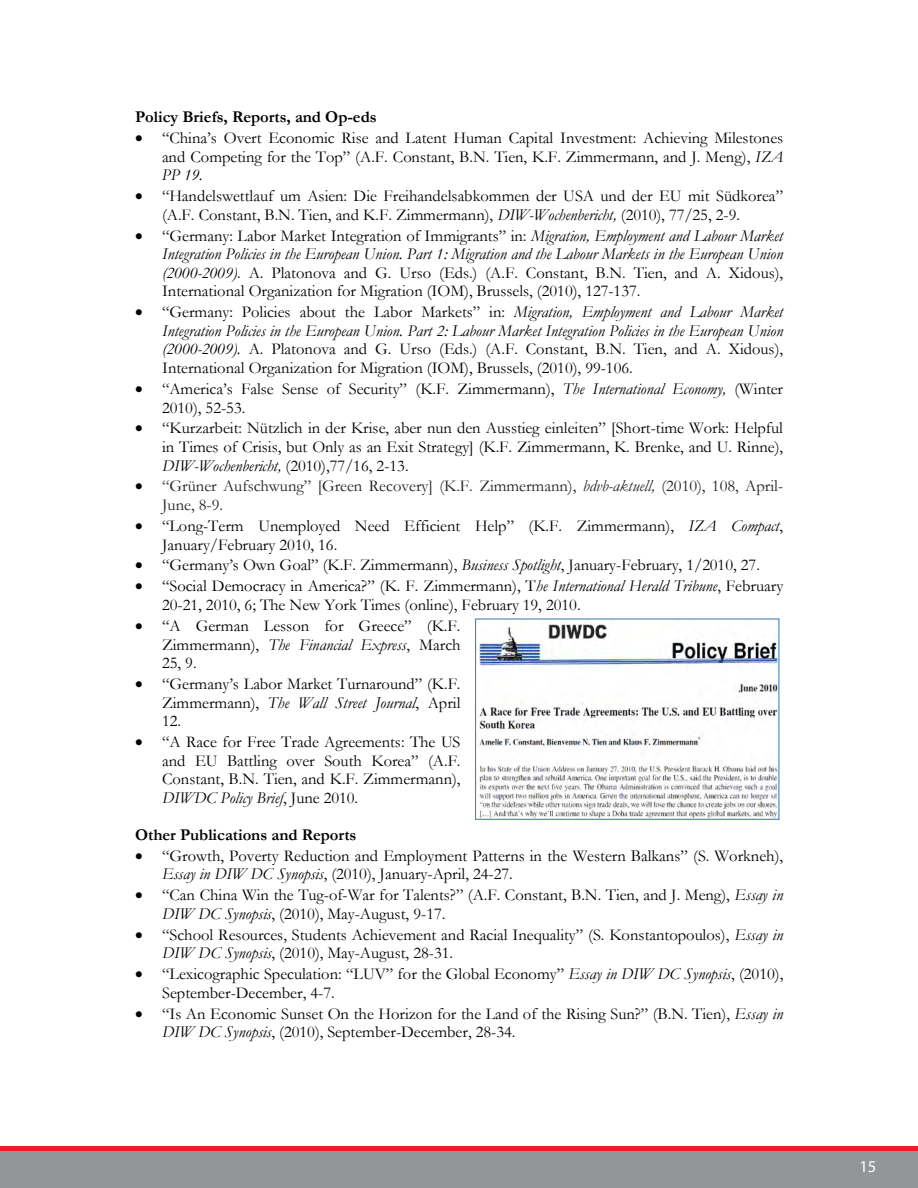
<style>
.page{position:relative;width:918px;height:1188px;background:#fff}
.page>*{position:absolute;margin:0;border:0;box-sizing:border-box;transform-origin:0 0}
.t1{font:16.5px/18.6px "Garamond";color:#000}
.t2{font:16.5px/18.8px "Garamond";color:#221e1f}
.t3{font:700 16.5px "Garamond";color:#000}
.t4{font:16.5px "Myriad Pro";color:#fff}
.s1{font-style:italic}
.s2{color:#000}
</style>
<div class="page">
<div style="left:0;top:1150px;width:918px;height:38px;background:#939598"></div>
<img style="left:478px;top:624px;width:299px;height:194px">
<div style="left:475px;top:618px;width:304px;height:202px;border:1px solid #4f81bd"></div>
<hr style="left:0;top:1146px;width:918px;height:4px;background:#ee1d23">
<p class="t3" style="left:135px;top:106px;width:243px">Policy Briefs, Reports, and Op-eds</p>
<p class="t1" style="left:162px;top:128px;width:623px;text-align:justify;text-indent:-27px">• “China’s Overt Economic Rise and Latent Human Capital Investment: Achieving Milestones and Competing for the Top” (A.F. Constant, B.N. Tien, K.F. Zimmermann, and J. Meng), <span class="s1">IZA PP 19.</span></p>
<p class="t1" style="left:162px;top:186px;width:623px;text-indent:-27px">• “Handelswettlauf um Asien: Die Freihandelsabkommen der USA und der EU mit Südkorea” (A.F. Constant, B.N. Tien, and K.F. Zimmermann), <span class="s1">DIW-Wochenbericht,</span> (2010), 77/25, 2-9.</p>
<p class="t1" style="left:162px;top:226px;width:623px;text-align:justify;text-indent:-27px">• “Germany: Labor Market Integration of Immigrants” in: <span class="s1">Migration, Employment and Labour Market Integration Policies in the European Union. Part 1: Migration and the Labour Markets in the European Union (2000-2009)</span>. A. Platonova and G. Urso (Eds.) (A.F. Constant, B.N. Tien, and A. Xidous), International Organization for Migration (IOM), Brussels, (2010), 127-137.</p>
<p class="t1" style="left:162px;top:302px;width:623px;text-align:justify;text-indent:-27px">• “Germany: Policies about the Labor Markets” in: <span class="s1">Migration, Employment and Labour Market Integration Policies in the European Union. Part 2: Labour Market Integration Policies in the European Union (2000-2009).</span> A. Platonova and G. Urso (Eds.) (A.F. Constant, B.N. Tien, and A. Xidous), International Organization for Migration (IOM), Brussels, (2010), 99-106.</p>
<p class="t1" style="left:162px;top:379px;width:623px;text-indent:-27px">• “America’s False Sense of Security” (K.F. Zimmermann), <span class="s1">The International Economy,</span> (Winter<br>2010), 52-53.</p>
<p class="t1" style="left:162px;top:419px;width:623px;text-align:justify;text-indent:-27px">• “Kurzarbeit: Nützlich in der Krise, aber nun den Ausstieg einleiten” [Short-time Work: Helpful in Times of Crisis, but Only as an Exit Strategy] (K.F. Zimmermann, K. Brenke, and U. Rinne), <span class="s1">DIW-Wochenbericht,</span> (2010),77/16, 2-13.</p>
<p class="t2" style="left:162px;top:476px;width:623px;text-indent:-27px"><span class="s2">•</span> “Grüner Aufschwung” [Green Recovery] (K.F. Zimmermann), <span class="s1">bdvb-aktuell,</span> (2010), 108, April-<br>June, 8-9.</p>
<p class="t1" style="left:162px;top:516px;width:623px;text-indent:-27px">• “Long-Term Unemployed Need Efficient Help” (K.F. Zimmermann), <span class="s1">IZA Compact</span>,<br>January/February 2010, 16.</p>
<p class="t1" style="left:135px;top:556px;width:627px">• “Germany’s Own Goal” (K.F. Zimmermann), <span class="s1">Business Spotlight</span>, January-February, 1/2010, 27.</p>
<p class="t1" style="left:162px;top:576px;width:623px;text-indent:-27px">• “Social Democracy in America?” (K. F. Zimmermann), T<span class="s1">he International Herald Tribune</span>, February<br>20-21, 2010, 6; The New York Times (online), February 19, 2010.</p>
<p class="t1" style="left:162px;top:616px;width:300px;text-align:justify;text-indent:-27px">• “A German Lesson for Greece” (K.F.<br>Zimmermann), <span class="s1">The Financial Express</span>, March 25, 9.</p>
<p class="t1" style="left:162px;top:674px;width:300px;text-align:justify;text-indent:-27px">• “Germany’s Labor Market Turnaround” (K.F.<br>Zimmermann), <span class="s1">The Wall Street Journal</span>, April 12.</p>
<p class="t1" style="left:162px;top:732px;width:300px;text-align:justify;text-indent:-27px">• “A Race for Free Trade Agreements: The US and EU Battling over South Korea” (A.F.<br>Constant, B.N. Tien, and K.F. Zimmermann), <span class="s1">DIWDC Policy Brief</span>, June 2010.</p>
<p class="t3" style="left:135px;top:824px;width:223px">Other Publications and Reports</p>
<p class="t1" style="left:162px;top:846px;width:623px;text-indent:-27px">• “Growth, Poverty Reduction and Employment Patterns in the Western Balkans” (S. Workneh),<br><span class="s1">Essay in DIW DC Synopsis</span>, (2010), January-April, 24-27.</p>
<p class="t1" style="left:162px;top:885px;width:623px;text-indent:-27px">• “Can China Win the Tug-of-War for Talents?” (A.F. Constant, B.N. Tien, and J. Meng), <span class="s1">Essay in<br>DIW DC Synopsis</span>, (2010), May-August, 9-17.</p>
<p class="t1" style="left:162px;top:925px;width:623px;text-indent:-27px">• “School Resources, Students Achievement and Racial Inequality” (S. Konstantopoulos), <span class="s1">Essay in<br>DIW DC Synopsis</span>, (2010), May-August, 28-31.</p>
<p class="t1" style="left:162px;top:964px;width:623px;text-indent:-27px">• “Lexicographic Speculation: “LUV” for the Global Economy” <span class="s1">Essay in DIW DC Synopsis</span>, (2010),<br>September-December, 4-7.</p>
<p class="t1" style="left:162px;top:1004px;width:623px;text-indent:-27px">• “Is An Economic Sunset On the Horizon for the Land of the Rising Sun?” (B.N. Tien), <span class="s1">Essay in<br>DIW DC Synopsis</span>, (2010), September-December, 28-34.</p>
<p class="t4" style="left:859px;top:1156px;width:18px">15</p>
</div>
